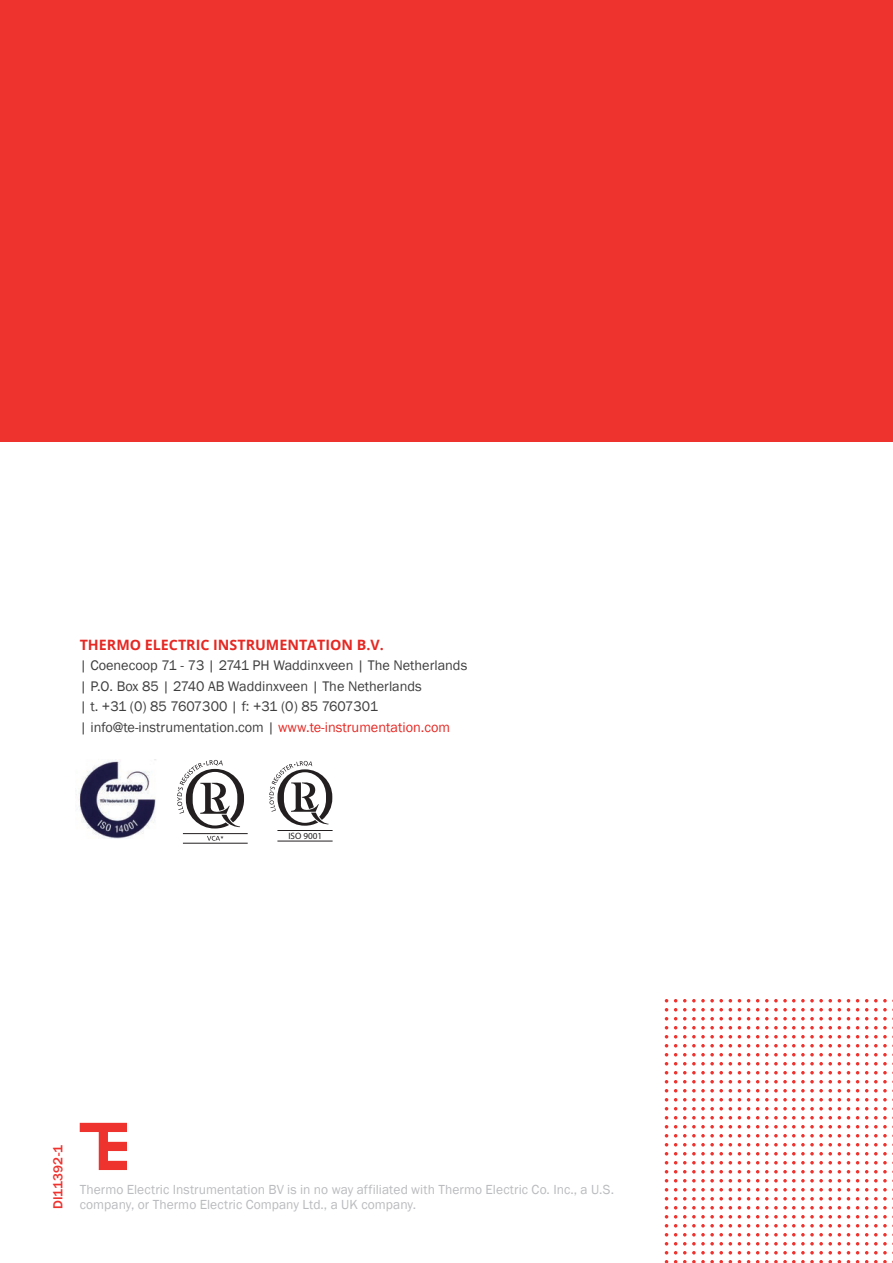
<style>
.page{position:relative;width:893px;height:1263px;background:#fff}
.page>*{position:absolute;margin:0;border:0;box-sizing:border-box;transform-origin:0 0}
.t1{font:14.25px/20.4px "Franklin Gothic";color:#3e3e3f}
.t2{font:700 14.25px "Open Sans";color:#e52823}
.Platte_tekst{font:13.5px/15px "Franklin Gothic";letter-spacing:.005em;color:#babbbe}
.t3{font:500 13.5px "Franklin Gothic";letter-spacing:.01em;color:#ee322e}
.t4{font:9.15px "Frutiger LT Std";color:#231f20}
.s1{color:#e52823}
</style>
<div class="page">
<div style="left:0;top:0;width:893px;height:442px;background:#ee322e"></div>
<svg style="left:80px;top:1123px;width:47px;height:47px"></svg>
<img style="left:76px;top:760px;width:80px;height:78px">
<svg style="left:269px;top:761px;width:63px;height:65px"></svg>
<hr style="left:277px;top:830px;width:56px;height:1px;background:#231f20">
<hr style="left:277px;top:841px;width:56px;height:1px;background:#231f20">
<svg style="left:177px;top:760px;width:67px;height:68px"></svg>
<hr style="left:183px;top:833px;width:65px;height:1px;background:#231f20">
<svg style="left:207px;top:836px;width:16px;height:5px"></svg>
<hr style="left:183px;top:843px;width:65px;height:1px;background:#231f20">
<svg style="left:874px;top:1035px;width:19px;height:3px"></svg>
<svg style="left:874px;top:999px;width:19px;height:3px"></svg>
<svg style="left:874px;top:1071px;width:19px;height:3px"></svg>
<svg style="left:874px;top:1116px;width:19px;height:3px"></svg>
<svg style="left:874px;top:1053px;width:19px;height:3px"></svg>
<svg style="left:874px;top:1017px;width:19px;height:3px"></svg>
<svg style="left:874px;top:1089px;width:19px;height:3px"></svg>
<svg style="left:874px;top:1134px;width:19px;height:3px"></svg>
<svg style="left:874px;top:1044px;width:19px;height:3px"></svg>
<svg style="left:874px;top:1008px;width:19px;height:3px"></svg>
<svg style="left:874px;top:1080px;width:19px;height:3px"></svg>
<svg style="left:874px;top:1125px;width:19px;height:3px"></svg>
<svg style="left:874px;top:1062px;width:19px;height:3px"></svg>
<svg style="left:874px;top:1107px;width:19px;height:3px"></svg>
<svg style="left:874px;top:1026px;width:19px;height:3px"></svg>
<svg style="left:874px;top:1098px;width:19px;height:3px"></svg>
<svg style="left:874px;top:1179px;width:19px;height:3px"></svg>
<svg style="left:874px;top:1143px;width:19px;height:3px"></svg>
<svg style="left:874px;top:1215px;width:19px;height:3px"></svg>
<svg style="left:874px;top:1260px;width:19px;height:3px"></svg>
<svg style="left:874px;top:1197px;width:19px;height:3px"></svg>
<svg style="left:874px;top:1161px;width:19px;height:3px"></svg>
<svg style="left:874px;top:1233px;width:19px;height:3px"></svg>
<svg style="left:874px;top:1188px;width:19px;height:3px"></svg>
<svg style="left:874px;top:1152px;width:19px;height:3px"></svg>
<svg style="left:874px;top:1224px;width:19px;height:3px"></svg>
<svg style="left:874px;top:1206px;width:19px;height:3px"></svg>
<svg style="left:874px;top:1251px;width:19px;height:3px"></svg>
<svg style="left:874px;top:1170px;width:19px;height:3px"></svg>
<svg style="left:874px;top:1242px;width:19px;height:3px"></svg>
<svg style="left:765px;top:1035px;width:67px;height:3px"></svg>
<svg style="left:765px;top:999px;width:67px;height:3px"></svg>
<svg style="left:765px;top:1071px;width:67px;height:3px"></svg>
<svg style="left:765px;top:1116px;width:67px;height:3px"></svg>
<svg style="left:765px;top:1053px;width:67px;height:3px"></svg>
<svg style="left:765px;top:1017px;width:67px;height:3px"></svg>
<svg style="left:765px;top:1089px;width:67px;height:3px"></svg>
<svg style="left:765px;top:1134px;width:67px;height:3px"></svg>
<svg style="left:765px;top:1044px;width:67px;height:3px"></svg>
<svg style="left:765px;top:1008px;width:67px;height:3px"></svg>
<svg style="left:765px;top:1080px;width:67px;height:3px"></svg>
<svg style="left:765px;top:1125px;width:67px;height:3px"></svg>
<svg style="left:765px;top:1062px;width:67px;height:3px"></svg>
<svg style="left:765px;top:1107px;width:67px;height:3px"></svg>
<svg style="left:765px;top:1026px;width:67px;height:3px"></svg>
<svg style="left:765px;top:1098px;width:67px;height:3px"></svg>
<svg style="left:765px;top:1179px;width:67px;height:3px"></svg>
<svg style="left:765px;top:1143px;width:67px;height:3px"></svg>
<svg style="left:765px;top:1215px;width:67px;height:3px"></svg>
<svg style="left:765px;top:1260px;width:67px;height:3px"></svg>
<svg style="left:765px;top:1197px;width:67px;height:3px"></svg>
<svg style="left:765px;top:1161px;width:67px;height:3px"></svg>
<svg style="left:765px;top:1233px;width:67px;height:3px"></svg>
<svg style="left:765px;top:1188px;width:67px;height:3px"></svg>
<svg style="left:765px;top:1152px;width:67px;height:3px"></svg>
<svg style="left:765px;top:1224px;width:67px;height:3px"></svg>
<svg style="left:765px;top:1206px;width:67px;height:3px"></svg>
<svg style="left:765px;top:1251px;width:67px;height:3px"></svg>
<svg style="left:765px;top:1170px;width:67px;height:3px"></svg>
<svg style="left:765px;top:1242px;width:67px;height:3px"></svg>
<svg style="left:683px;top:1035px;width:40px;height:3px"></svg>
<svg style="left:683px;top:999px;width:40px;height:3px"></svg>
<svg style="left:683px;top:1071px;width:40px;height:3px"></svg>
<svg style="left:683px;top:1116px;width:40px;height:3px"></svg>
<svg style="left:683px;top:1053px;width:40px;height:3px"></svg>
<svg style="left:683px;top:1017px;width:40px;height:3px"></svg>
<svg style="left:683px;top:1089px;width:40px;height:3px"></svg>
<svg style="left:683px;top:1134px;width:40px;height:3px"></svg>
<svg style="left:683px;top:1044px;width:40px;height:3px"></svg>
<svg style="left:683px;top:1008px;width:40px;height:3px"></svg>
<svg style="left:683px;top:1080px;width:40px;height:3px"></svg>
<svg style="left:683px;top:1125px;width:40px;height:3px"></svg>
<svg style="left:683px;top:1062px;width:40px;height:3px"></svg>
<svg style="left:683px;top:1107px;width:40px;height:3px"></svg>
<svg style="left:683px;top:1026px;width:40px;height:3px"></svg>
<svg style="left:683px;top:1098px;width:40px;height:3px"></svg>
<svg style="left:683px;top:1179px;width:40px;height:3px"></svg>
<svg style="left:683px;top:1143px;width:40px;height:3px"></svg>
<svg style="left:683px;top:1260px;width:40px;height:3px"></svg>
<svg style="left:683px;top:1197px;width:40px;height:3px"></svg>
<svg style="left:683px;top:1161px;width:40px;height:3px"></svg>
<svg style="left:683px;top:1233px;width:40px;height:3px"></svg>
<svg style="left:683px;top:1188px;width:40px;height:3px"></svg>
<svg style="left:683px;top:1152px;width:40px;height:3px"></svg>
<svg style="left:683px;top:1224px;width:40px;height:3px"></svg>
<svg style="left:683px;top:1206px;width:40px;height:3px"></svg>
<svg style="left:683px;top:1215px;width:40px;height:3px"></svg>
<svg style="left:683px;top:1251px;width:40px;height:3px"></svg>
<svg style="left:683px;top:1170px;width:40px;height:3px"></svg>
<svg style="left:683px;top:1242px;width:40px;height:3px"></svg>
<p class="t2" style="left:80px;top:635px;width:306px">THERMO ELECTRIC INSTRUMENTATION B.V.</p>
<p class="t1" style="left:80px;top:656px;width:389px">| Coenecoop 71 - 73 | 2741 PH Waddinxveen | The Netherlands | P.O. Box 85 | 2740 AB Waddinxveen | The Netherlands<br>| t. +31 (0) 85 7607300 | f: +31 (0) 85 7607301</p>
<p class="t1" style="left:80px;top:717px;width:372px">| info@te-instrumentation.com | <span class="s1">www.te-instrumentation.com</span></p>
<p class="t4" style="left:288px;top:830px;width:35px">ISO 9001</p>
<p class="t3" style="left:50px;top:1209px;width:65px;rotate:-90deg">DI11392-1</p>
<p class="Platte_tekst" style="left:80px;top:1182px;width:536px">Thermo Electric Instrumentation BV is in no way affiliated with Thermo Electric Co. Inc., a U.S. company, or Thermo Electric Company Ltd., a UK company.</p>
</div>
